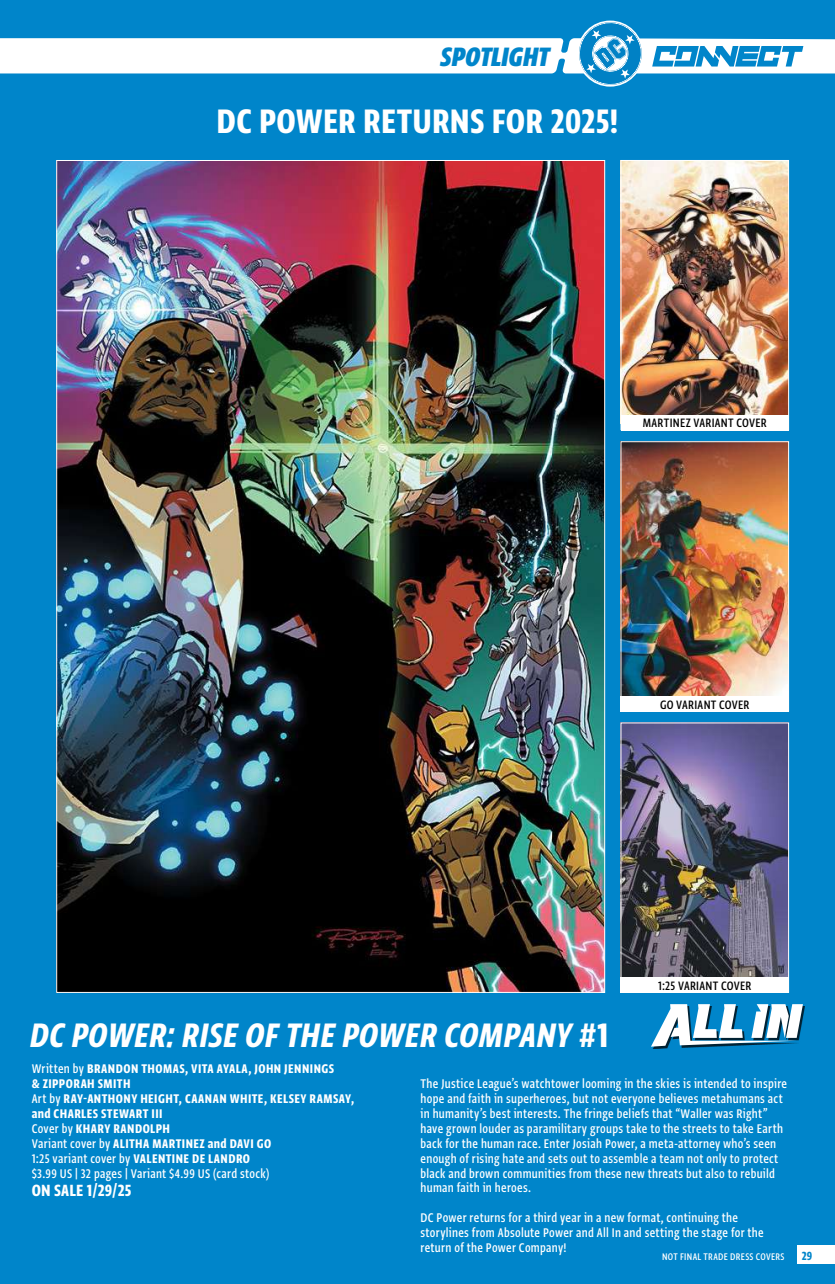
<style>
.page{position:relative;width:835px;height:1284px;background:#0085ca}
.page>*{position:absolute;margin:0;border:0;box-sizing:border-box;transform-origin:0 0}
.t1{font:40.25px "Greta Sans Cnd Std Bld Ita";letter-spacing:.01em;color:#fff}
.t2{font:40.25px "Greta Sans Cnd Std Bld";letter-spacing:.005em;color:#fff}
.t3{font:31.5px "Greta Sans Cnd Std Hea Ita";letter-spacing:-.01em;color:#0085ca}
.t4{font:19.25px "Greta Sans Cnd Std Bld";letter-spacing:.01em;color:#fff}
.t5{font:500 14.88px/14.9px "Greta Sans Cnd Std";letter-spacing:.02em;color:#fff}
.t6{font:14.88px/14.9px "Greta Sans Cnd Std Bld";letter-spacing:.03em;color:#fff}
.t7{font:500 14.35px "Greta Sans Cnd Std";letter-spacing:.02em;color:#000}
.t8{font:14px "Greta Sans Cnd Std Bld";color:#0085ca}
.t9{font:500 11.38px "Greta Sans Cnd Std";letter-spacing:.025em;color:#fff}
.s1{font-family:"Greta Sans Cnd Std Bld"}
.s2{font-family:"Greta Sans Cnd Std";font-weight:500}
.s3{font-family:"Greta Sans Cnd Std Bld";font-weight:400}
</style>
<div class="page">
<svg style="left:0;top:20px;width:835px;height:67px"></svg>
<div style="left:652px;top:1006px;width:153px;height:42px;background:#000;opacity:.75"></div>
<svg style="left:651px;top:1004px;width:152px;height:42px"></svg>
<img style="left:58px;top:162px;width:545px;height:829px">
<img style="left:622px;top:443px;width:165px;height:253px">
<div style="left:620px;top:441px;width:169px;height:270px;border:1px solid #fff"></div>
<div style="left:620px;top:696px;width:169px;height:15px;background:#fff"></div>
<img style="left:622px;top:724px;width:165px;height:253px">
<div style="left:620px;top:722px;width:169px;height:270px;border:1px solid #fff"></div>
<div style="left:620px;top:977px;width:169px;height:16px;background:#fff"></div>
<img style="left:622px;top:162px;width:165px;height:253px">
<div style="left:620px;top:160px;width:169px;height:270px;border:1px solid #fff"></div>
<div style="left:621px;top:415px;width:168px;height:15px;background:#fff"></div>
<div style="left:797px;top:1245px;width:38px;height:19px;background:#fff"></div>
<h2 class="t3" style="left:440px;top:37px;width:111px">SPOTLIGHT</h2>
<h1 class="t2" style="left:217px;top:97px;width:403px">DC POWER RETURNS FOR 2025!</h1>
<p class="t7" style="left:643px;top:415px;width:125px">MARTINEZ VARIANT COVER</p>
<p class="t7" style="left:660px;top:696px;width:91px">GO VARIANT COVER</p>
<p class="t7" style="left:658px;top:977px;width:95px">1:25 VARIANT COVER</p>
<h1 class="t1" style="left:30px;top:1011px;width:580px">DC POWER: RISE OF THE POWER COMPANY <span class="s1">#1</span></h1>
<p class="t6" style="left:32px;top:1061px;width:324px"><span class="s2">Written by</span> BRANDON THOMAS, VITA AYALA, JOHN JENNINGS<br>&amp; ZIPPORAH SMITH<br><span class="s2">Art by</span> RAY-ANTHONY HEIGHT, CAANAN WHITE, KELSEY RAMSAY, and CHARLES STEWART III<br><span class="s2">Cover by</span> KHARY RANDOLPH<br><span class="s2">Variant cover by</span> ALITHA MARTINEZ and DAVI GO</p>
<p class="t5" style="left:32px;top:1150px;width:239px">1:25 variant cover by <span class="s3">VALENTINE DE LANDRO </span>$3.99 US | 32 pages | Variant $4.99 US (card stock)</p>
<p class="t4" style="left:32px;top:1179px;width:101px">ON SALE 1/29/25</p>
<p class="t5" style="left:420px;top:1076px;width:368px">The Justice League’s watchtower looming in the skies is intended to inspire hope and faith in superheroes, but not everyone believes metahumans act in humanity’s best interests. The fringe beliefs that “Waller was Right” have grown louder as paramilitary groups take to the streets to take Earth back for the human race. Enter Josiah Power, a meta-attorney who’s seen enough of rising hate and sets out to assemble a team not only to protect black and brown communities from these new threats but also to rebuild human faith in heroes.</p>
<p class="t5" style="left:420px;top:1209px;width:345px">DC Power returns for a third year in a new format, continuing the storylines from Absolute Power and All In and setting the stage for the return of the Power Company!</p>
<p class="t9" style="left:662px;top:1249px;width:124px">NOT FINAL TRADE DRESS COVERS</p>
<p class="t8" style="left:802px;top:1247px;width:12px">29</p>
</div>
